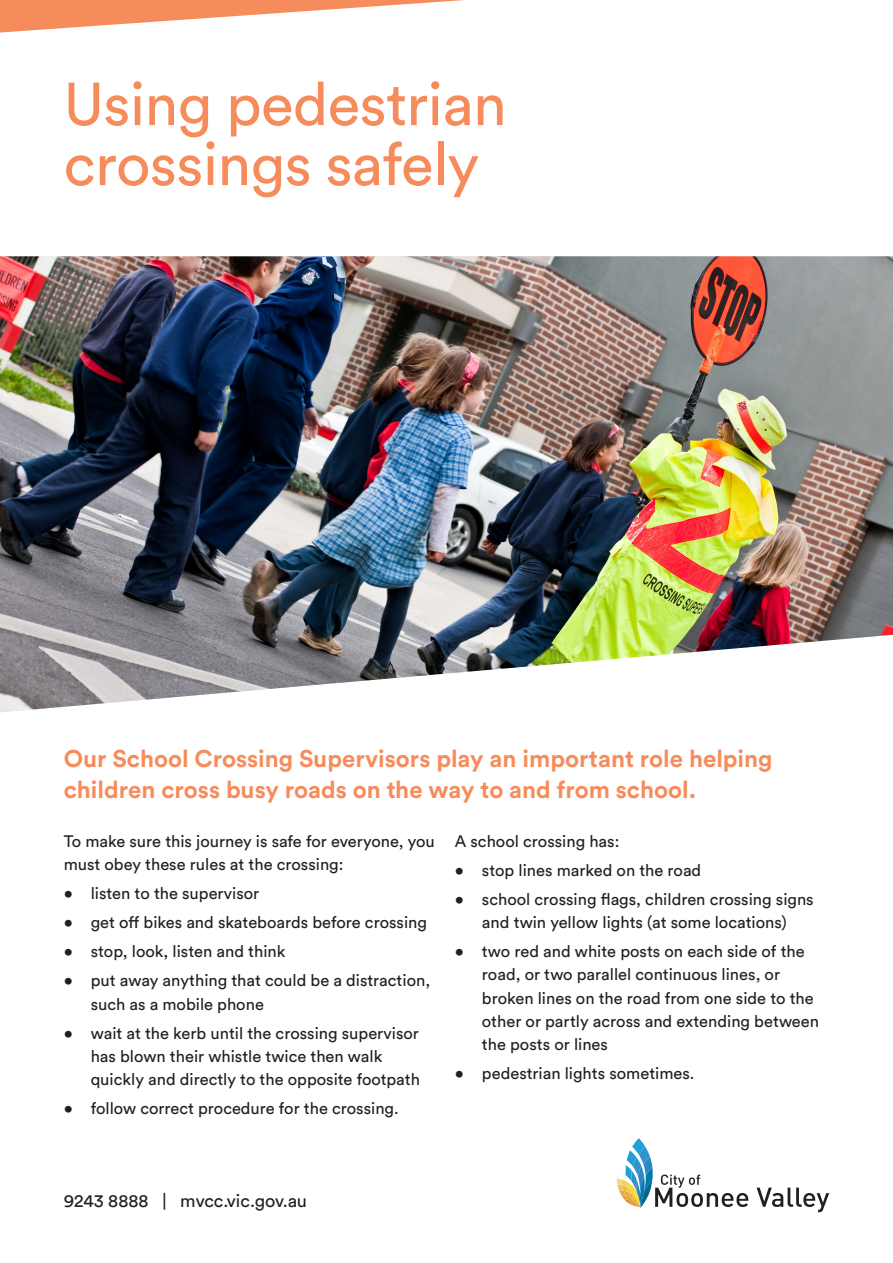
<style>
.page{position:relative;width:893px;height:1263px;background:#fff}
.page>*{position:absolute;margin:0;border:0;box-sizing:border-box;transform-origin:0 0}
.Display_Heading{font:60px/60px "Circular Std";letter-spacing:-.01em;color:#f68c5b}
.t1{font:700 24px/31.5px "Circular Std";color:#f68c5b}
.t2{font:18px "Circular Std";color:#231f20}
.t3{font:16.5px/23.1px "Circular Std";color:#231f20}
</style>
<div class="page">
<svg style="left:757px;top:1187px;width:72px;height:25px"></svg>
<svg style="left:632px;top:1138px;width:13px;height:16px"></svg>
<svg style="left:617px;top:1147px;width:131px;height:60px"></svg>
<img style="left:0;top:256px;width:893px;height:456px">
<svg style="left:0;top:0;width:464px;height:33px"></svg>
<p class="Display_Heading" style="left:64px;top:73px;width:444px">Using pedestrian crossings safely</p>
<p class="t1" style="left:64px;top:742px;width:710px">Our School Crossing Supervisors play an important role helping children cross busy roads on the way to and from school.</p>
<p class="t3" style="left:64px;top:829px;width:372px">To make sure this journey is safe for everyone, you must obey these rules at the crossing:</p>
<p class="t3" style="left:64px;top:882px;width:197px">• listen to the supervisor</p>
<p class="t3" style="left:64px;top:911px;width:365px">• get off bikes and skateboards before crossing</p>
<p class="t3" style="left:64px;top:940px;width:223px">• stop, look, listen and think</p>
<p class="t3" style="left:91px;top:969px;width:341px;text-indent:-27px">• put away anything that could be a distraction, such as a mobile phone</p>
<p class="t3" style="left:91px;top:1021px;width:331px;text-indent:-27px">• wait at the kerb until the crossing supervisor has blown their whistle twice then walk quickly and directly to the opposite footpath</p>
<p class="t3" style="left:64px;top:1096px;width:337px">• follow correct procedure for the crossing.</p>
<p class="t3" style="left:455px;top:829px;width:166px">A school crossing has:</p>
<p class="t3" style="left:455px;top:859px;width:248px">• stop lines marked on the road</p>
<p class="t3" style="left:455px;top:888px;width:360px;text-align:center">• school crossing flags, children crossing signs and twin yellow lights (at some locations)</p>
<p class="t3" style="left:482px;top:940px;width:339px;text-indent:-27px">• two red and white posts on each side of the road, or two parallel continuous lines, or broken lines on the road from one side to the other or partly across and extending between the posts or lines</p>
<p class="t3" style="left:455px;top:1061px;width:241px">• pedestrian lights sometimes.</p>
<p class="t2" style="left:64px;top:1190px;width:245px">9243 8888 | mvcc.vic.gov.au</p>
</div>
